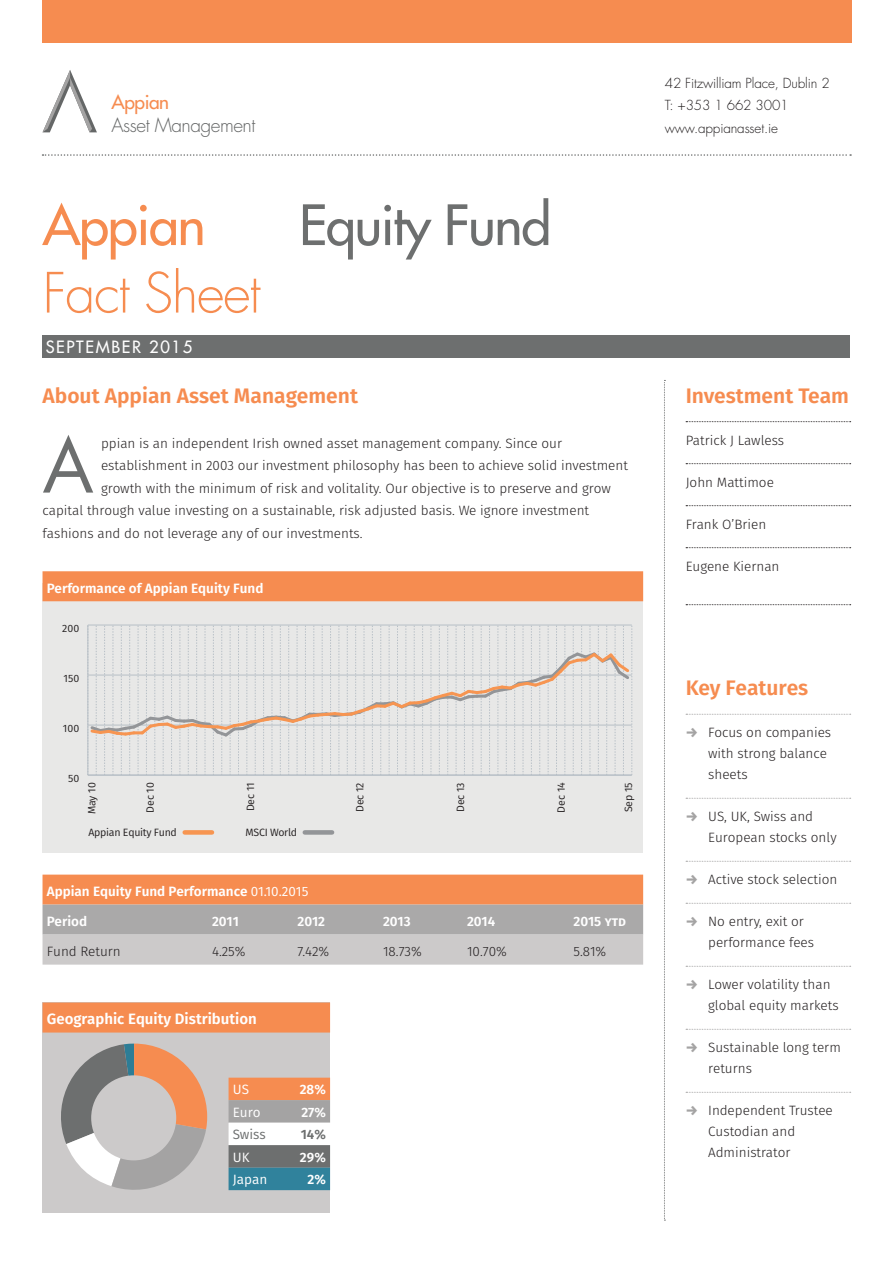
<style>
.page{position:relative;width:893px;height:1263px;background:#fff}
.page>*{position:absolute;margin:0;border:0;box-sizing:border-box;transform-origin:0 0}
.t1{font:73.2px "Futura Std";color:#6d6f6f}
.t2{font:500 54px "Futura Std";letter-spacing:-.025em;color:#6d6f6f}
.t3{font:300 54px "Futura Std";letter-spacing:-.025em;color:#f68c50}
.t4{font:500 54px "Futura Std";letter-spacing:-.025em;color:#f68c50}
.t5{font:600 21px "Fira Sans";color:#f68c50}
.t6{font:300 19.05px "Futura";letter-spacing:-.025em;color:#656767}
.t7{font:19.05px "Futura";letter-spacing:-.025em;color:#f68c50}
.t8{font:500 16.5px "Futura Std";letter-spacing:.1em;color:#fff}
.t9{font:600 15px "Fira Sans";color:#fff}
.t10{font:300 13.5px/21px "Fira Sans";color:#231f20}
.t11{font:600 13.5px "Fira Sans";color:#fff}
.t12{font:300 13.5px/22.5px "Futura Std";letter-spacing:-.01em;color:#231f20}
.t13{font:13.5px "Fira Sans";color:#fff}
.t14{font:13.5px "Fira Sans";color:#6d6f6f}
.t15{font:600 13.5px "Fira Sans";color:#6d6f6f}
.t16{font:10.65px "Fira Sans";letter-spacing:-.01em;color:#231f20}
.s1{font-weight:400}
.s2{font-weight:800;color:#a4a3a3}
</style>
<div class="page">
<div style="left:43px;top:0;width:808px;height:43px;background:#f68c50"></div>
<svg style="left:43px;top:70px;width:54px;height:62px"></svg>
<div style="left:43px;top:335px;width:807px;height:23px;background:#6d6f6f"></div>
<svg style="left:664px;top:380px;width:1px;height:841px"></svg>
<div style="left:43px;top:875px;width:600px;height:30px;background:#f68c50"></div>
<div style="left:43px;top:905px;width:600px;height:30px;background:#aaa9a9"></div>
<div style="left:43px;top:935px;width:600px;height:30px;background:#cccaca"></div>
<svg style="left:686px;top:421px;width:165px;height:1px"></svg>
<svg style="left:686px;top:463px;width:165px;height:1px"></svg>
<svg style="left:686px;top:505px;width:165px;height:1px"></svg>
<svg style="left:686px;top:547px;width:165px;height:1px"></svg>
<svg style="left:686px;top:604px;width:165px;height:1px"></svg>
<svg style="left:686px;top:714px;width:165px;height:1px"></svg>
<svg style="left:686px;top:798px;width:165px;height:1px"></svg>
<svg style="left:686px;top:861px;width:165px;height:1px"></svg>
<svg style="left:686px;top:903px;width:165px;height:1px"></svg>
<svg style="left:686px;top:966px;width:165px;height:1px"></svg>
<svg style="left:686px;top:1029px;width:165px;height:1px"></svg>
<svg style="left:686px;top:1092px;width:165px;height:1px"></svg>
<svg style="left:43px;top:154px;width:808px;height:2px"></svg>
<div style="left:43px;top:583px;width:600px;height:270px;background:#e8e8e7"></div>
<div style="left:43px;top:571px;width:600px;height:30px;background:#f68c50"></div>
<div style="left:43px;top:1002px;width:287px;height:211px;background:#cccaca"></div>
<div style="left:43px;top:1002px;width:287px;height:30px;background:#f68c50"></div>
<div style="left:229px;top:1078px;width:101px;height:22px;background:#f68c50"></div>
<div style="left:229px;top:1100px;width:101px;height:23px;background:#a4a3a3"></div>
<div style="left:229px;top:1123px;width:101px;height:22px;background:#fff"></div>
<div style="left:229px;top:1145px;width:101px;height:23px;background:#6d6f6f"></div>
<div style="left:229px;top:1168px;width:101px;height:22px;background:#30829c"></div>
<svg style="left:61px;top:1043px;width:146px;height:147px"></svg>
<div style="left:91px;top:1075px;width:85px;height:85px;background:#cccaca;border-radius:50%"></div>
<div style="left:185px;top:830px;width:27px;height:5px;background:#f79551"></div>
<div style="left:305px;top:830px;width:27px;height:5px;background:#939598"></div>
<hr style="left:87px;top:625px;width:1px;height:150px;background:#b7bfc6">
<hr style="left:88px;top:774px;width:544px;height:2px;background:#b7bfc6">
<svg style="left:88px;top:625px;width:545px;height:150px"></svg>
<h3 class="t7" style="left:112px;top:90px;width:59px">Appian</h3>
<h3 class="t6" style="left:112px;top:113px;width:145px">Asset Management</h3>
<h2 class="t4" style="left:43px;top:191px;width:165px">Appian</h2>
<h2 class="t2" style="left:299px;top:191px;width:254px">Equity Fund</h2>
<h2 class="t3" style="left:43px;top:260px;width:220px">Fact Sheet</h2>
<p class="t8" style="left:46px;top:336px;width:148px">SEPTEMBER 2015</p>
<h3 class="t5" style="left:43px;top:380px;width:317px">About Appian Asset Management</h3>
<h1 class="t1" style="left:43px;top:419px;width:53px">A</h1>
<p class="t10" style="left:101px;top:433px;width:463px">ppian is an independent Irish owned asset management company. Since our</p>
<p class="t10" style="left:101px;top:456px;width:529px">establishment in 2003 our investment philosophy has been to achieve solid investment</p>
<p class="t10" style="left:101px;top:478px;width:511px">growth with the minimum of risk and volitality. Our objective is to preserve and grow</p>
<p class="t10" style="left:43px;top:501px;width:548px">capital through value investing on a sustainable, risk adjusted basis. We ignore investment</p>
<p class="t10" style="left:43px;top:523px;width:322px">fashions and do not leverage any of our investments.</p>
<p class="t11" style="left:47px;top:579px;width:218px">Performance of Appian Equity Fund</p>
<p class="t16" style="left:62px;top:621px;width:19px">200</p>
<p class="t16" style="left:64px;top:671px;width:17px">150</p>
<p class="t16" style="left:63px;top:721px;width:18px">100</p>
<p class="t16" style="left:68px;top:771px;width:13px">50</p>
<p class="t16" style="left:84px;top:814px;width:33px;rotate:-90deg">May 10</p>
<p class="t16" style="left:143px;top:813px;width:32px;rotate:-90deg">Dec 10</p>
<p class="t16" style="left:243px;top:811px;width:31px;rotate:-90deg">Dec 11</p>
<p class="t16" style="left:352px;top:812px;width:31px;rotate:-90deg">Dec 12</p>
<p class="t16" style="left:453px;top:812px;width:31px;rotate:-90deg">Dec 13</p>
<p class="t16" style="left:553px;top:812px;width:32px;rotate:-90deg">Dec 14</p>
<p class="t16" style="left:621px;top:812px;width:31px;rotate:-90deg">Sep 15</p>
<p class="t16" style="left:88px;top:825px;width:90px">Appian Equity Fund</p>
<p class="t16" style="left:245px;top:825px;width:53px">MSCI World</p>
<p class="t11" style="left:47px;top:882px;width:263px">Appian Equity Fund Performance <span class="s1">01.10.2015</span></p>
<p class="t11" style="left:47px;top:912px;width:42px">Period</p>
<p class="t11" style="left:212px;top:912px;width:28px">2011</p>
<p class="t11" style="left:298px;top:912px;width:29px">2012</p>
<p class="t11" style="left:383px;top:912px;width:29px">2013</p>
<p class="t11" style="left:467px;top:912px;width:30px">2014</p>
<p class="t11" style="left:574px;top:912px;width:54px">2015 ytd</p>
<p class="t10" style="left:47px;top:942px;width:76px">Fund Return</p>
<p class="t10" style="left:212px;top:942px;width:35px">4.25%</p>
<p class="t10" style="left:298px;top:942px;width:33px">7.42%</p>
<p class="t10" style="left:383px;top:942px;width:40px">18.73%</p>
<p class="t10" style="left:467px;top:942px;width:41px">10.70%</p>
<p class="t10" style="left:574px;top:942px;width:34px">5.81%</p>
<p class="t9" style="left:47px;top:1008px;width:212px">Geographic Equity Distribution</p>
<p class="t13" style="left:233px;top:1080px;width:18px">US</p>
<p class="t11" style="left:300px;top:1080px;width:28px">28%</p>
<p class="t13" style="left:233px;top:1102px;width:29px">Euro</p>
<p class="t11" style="left:301px;top:1102px;width:26px">27%</p>
<p class="t14" style="left:233px;top:1125px;width:35px">Swiss</p>
<p class="t15" style="left:301px;top:1125px;width:27px">14%</p>
<p class="t13" style="left:233px;top:1147px;width:18px">UK</p>
<p class="t11" style="left:300px;top:1147px;width:27px">29%</p>
<p class="t13" style="left:233px;top:1170px;width:36px">Japan</p>
<p class="t11" style="left:307px;top:1170px;width:20px">2%</p>
<p class="t12" style="left:665px;top:72px;width:166px">42 Fitzwilliam Place, Dublin 2<br>T: +353 1 662 3001 www.appianasset.ie</p>
<h3 class="t5" style="left:686px;top:380px;width:165px">Investment Team</h3>
<p class="t10" style="left:686px;top:430px;width:100px">Patrick J Lawless</p>
<p class="t10" style="left:686px;top:472px;width:90px">John Mattimoe</p>
<p class="t10" style="left:686px;top:514px;width:82px">Frank O’Brien</p>
<p class="t10" style="left:686px;top:556px;width:95px">Eugene Kiernan</p>
<h3 class="t5" style="left:686px;top:673px;width:124px">Key Features</h3>
<p class="t10" style="left:708px;top:723px;width:125px;text-indent:-23px"><span class="s2">→</span> Focus on companies with strong balance sheets</p>
<p class="t10" style="left:708px;top:807px;width:130px;text-indent:-23px"><span class="s2">→</span> US, UK, Swiss and<br>European stocks only</p>
<p class="t10" style="left:686px;top:870px;width:153px"><span class="s2">→</span> Active stock selection</p>
<p class="t10" style="left:708px;top:912px;width:107px;text-indent:-23px"><span class="s2">→</span> No entry, exit or performance fees</p>
<p class="t10" style="left:708px;top:975px;width:132px;text-indent:-23px"><span class="s2">→</span> Lower volatility than global equity markets</p>
<p class="t10" style="left:708px;top:1038px;width:134px;text-indent:-23px"><span class="s2">→</span> Sustainable long term returns</p>
<p class="t10" style="left:708px;top:1101px;width:126px;text-indent:-23px"><span class="s2">→</span> Independent Trustee<br>Custodian and<br>Administrator</p>
</div>
